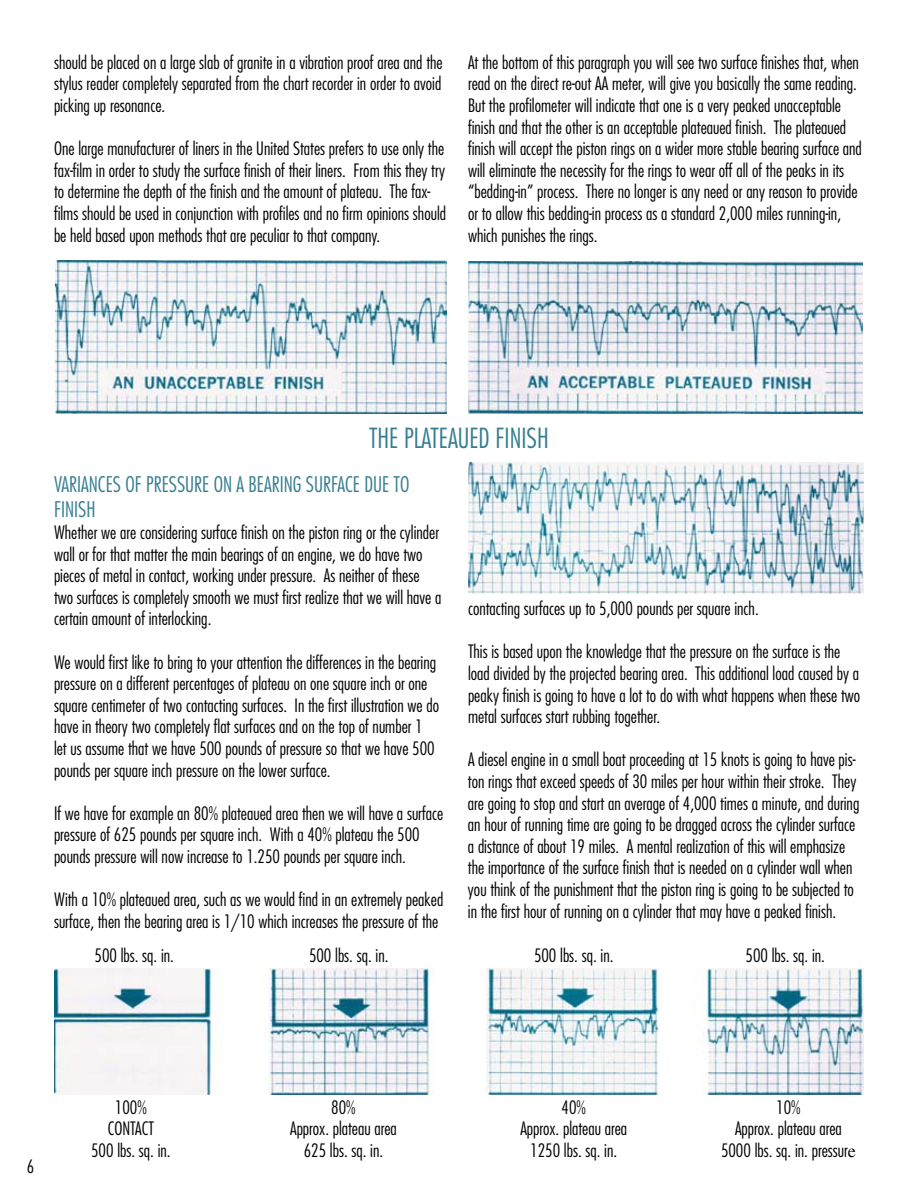
<style>
.page{position:relative;width:918px;height:1188px;background:#fff}
.page>*{position:absolute;margin:0;border:0;box-sizing:border-box;transform-origin:0 0}
.t1{font:300 condensed 27px "Futura Std";color:#357e90}
.t2{font:300 condensed 21px/25.2px "Futura Std";color:#357e90}
.t3{font:300 condensed 18px/21.6px "Futura Std";color:#000}
.s1{font-family:"Times";font-weight:400;font-stretch:normal}
</style>
<div class="page">
<img style="left:468px;top:261px;width:395px;height:153px">
<img style="left:468px;top:462px;width:396px;height:132px">
<img style="left:54px;top:969px;width:810px;height:126px">
<img style="left:56px;top:261px;width:391px;height:153px">
<p class="t3" style="left:54px;top:51px;width:390px;text-align:justify">should be placed on a large slab of granite in a vibration proof area and the stylus reader completely separated from the chart recorder in order to avoid picking up resonance.</p>
<p class="t3" style="left:54px;top:138px;width:394px">One large manufacturer of liners in the United States prefers to use only the fax-film in order to study the surface finish of their liners. From this they try to determine the depth of the finish and the amount of plateau. The fax&shy;films should be used in conjunction with profiles and no firm opinions should be held based upon methods that are peculiar to that company.</p>
<p class="t3" style="left:468px;top:51px;width:395px">At the bottom of this paragraph you will see two surface finishes that, when read on the direct re-out AA meter, will give you basically the same reading.<br>But the profilometer will indicate that one is a very peaked unacceptable finish and that the other is an acceptable plateaued finish. The plateaued finish will accept the piston rings on a wider more stable bearing surface and will eliminate the necessity for the rings to wear off all of the peaks in its “bedding-in” process. There no longer is any need or any reason to provide or to allow this bedding-in process as a standard 2,000 miles running-in, which punishes the rings.</p>
<h1 class="t1" style="left:369px;top:422px;width:181px">THE PLATEAUED FINISH</h1>
<p class="t2" style="left:54px;top:472px;width:357px">VARIANCES OF PRESSURE ON A BEARING SURFACE DUE TO<br>FINISH</p>
<p class="t3" style="left:54px;top:522px;width:389px">Whether we are considering surface finish on the piston ring or the cylinder wall or for that matter the main bearings of an engine, we do have two pieces of metal in contact, working under pressure. As neither of these two surfaces is completely smooth we must first realize that we will have a certain amount of interlocking.</p>
<p class="t3" style="left:54px;top:651px;width:387px">We would first like to bring to your attention the differences in the bearing pressure on a different percentages of plateau on one square inch or one square centimeter of two contacting surfaces. In the first illustration we do have in theory two completely flat surfaces and on the top of number 1<br>let us assume that we have 500 pounds of pressure so that we have 500 pounds per square inch pressure on the lower surface.</p>
<p class="t3" style="left:54px;top:802px;width:391px">If we have for example an 80% plateaued area then we will have a surface pressure of 625 pounds per square inch. With a 40% plateau the 500 pounds pressure will now increase to 1 .250 pounds per square inch.</p>
<p class="t3" style="left:54px;top:889px;width:391px">With a 1 0% plateaued area, such as we would find in an extremely peaked surface, then the bearing area is 1 /1 0 which increases the pressure of the</p>
<p class="t3" style="left:468px;top:598px;width:292px">contacting surfaces up to 5,000 pounds per square inch.</p>
<p class="t3" style="left:468px;top:641px;width:394px">This is based upon the knowledge that the pressure on the surface is the load divided by the projected bearing area. This additional load caused by a peaky finish is going to have a lot to do with what happens when these two metal surfaces start rubbing together.</p>
<p class="t3" style="left:468px;top:749px;width:393px">A diesel engine in a small boat proceeding at 1 5 knots is going to have pis&shy;ton rings that exceed speeds of 30 miles per hour within their stroke. They are going to stop and start an average of 4,000 times a minute, and during an hour of running time are going to be dragged across the cylinder surface a distance of about 1 9 miles. A mental realization of this will emphasize the importance of the surface finish that is needed on a cylinder wall when you think of the punishment that the piston ring is going to be subjected to in the first hour of running on a cylinder that may have a peaked finish.</p>
<p class="t3" style="left:95px;top:945px;width:81px">500 lbs. sq. in.</p>
<p class="t3" style="left:309px;top:945px;width:81px">500 lbs. sq. in.</p>
<p class="t3" style="left:534px;top:945px;width:81px">500 lbs. sq. in.</p>
<p class="t3" style="left:746px;top:945px;width:81px">500 lbs. sq. in.</p>
<p class="t3" style="left:91px;top:1096px;width:81px;text-align:center">1 00%<br>CONTACT<br>500 lbs. sq. in.</p>
<p class="t3" style="left:290px;top:1096px;width:108px;text-align:center">80%<br>Approx. plateau area<br>625 lbs. sq. in.</p>
<p class="t3" style="left:520px;top:1096px;width:108px;text-align:center">40%<br>Approx. plateau area<br>1250 lbs. sq. in.</p>
<p class="t3" style="left:721px;top:1096px;width:136px;text-align:center">10%<br>Approx. plateau area<br>5000 lbs. sq. in. pressur<span class="s1">e</span></p>
</div>
